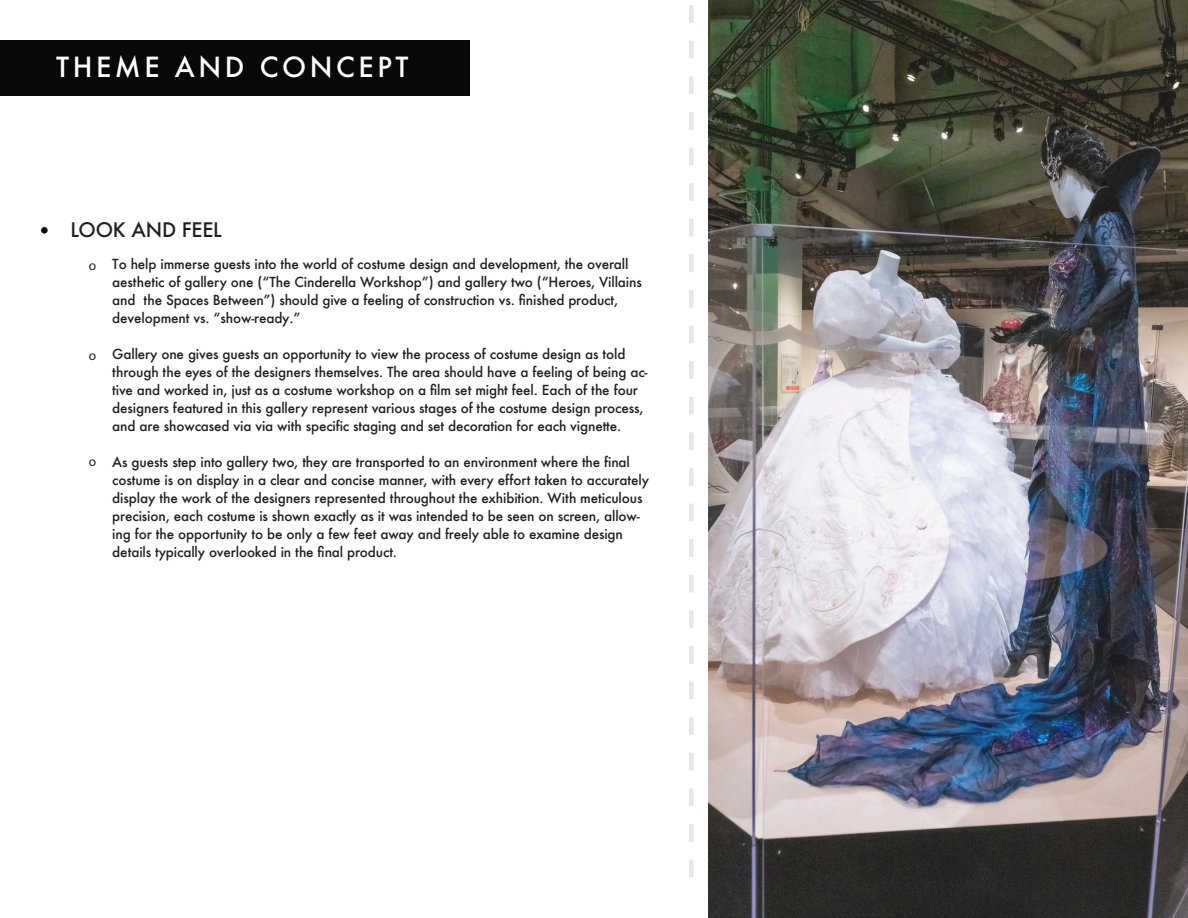
<style>
.page{position:relative;width:1188px;height:918px;background:#fff}
.page>*{position:absolute;margin:0;border:0;box-sizing:border-box;transform-origin:0 0}
.t1{font:500 27px "Futura";letter-spacing:.13em;color:#fff}
.t2{font:500 19.5px "Futura";letter-spacing:-.01em;color:#231f20}
.t3{font:500 13.5px/18px "Futura";letter-spacing:-.01em;color:#231f20}
.t4{font:13.5px "Myriad Pro";color:#231f20}
.s1{font-size:16.5px}
</style>
<div class="page">
<div style="left:0;top:40px;width:470px;height:56px;background:#090809"></div>
<svg style="left:41px;top:227px;width:7px;height:7px"></svg>
<svg style="left:689px;top:5px;width:5px;height:872px"></svg>
<img style="left:708px;top:0;width:480px;height:918px">
<p class="t1" style="left:56px;top:48px;width:354px">THEME AND CONCEPT</p>
<p class="t2" style="left:39px;top:217px;width:185px"><span class="s1">•</span> LOOK AND FEEL</p>
<p class="t3" style="left:112px;top:255px;width:531px">To help immerse guests into the world of costume design and development, the overall aesthetic of gallery one (“The Cinderella Workshop”) and gallery two (“Heroes, Villains and the Spaces Between”) should give a feeling of construction vs. finished product, development vs. “show-ready.”</p>
<p class="t3" style="left:112px;top:345px;width:537px">Gallery one gives guests an opportunity to view the process of costume design as told through the eyes of the designers themselves. The area should have a feeling of being ac&shy;tive and worked in, just as a costume workshop on a film set might feel. Each of the four designers featured in this gallery represent various stages of the costume design process, and are showcased via via with specific staging and set decoration for each vignette.</p>
<p class="t3" style="left:112px;top:453px;width:538px">As guests step into gallery two, they are transported to an environment where the final costume is on display in a clear and concise manner, with every effort taken to accurately display the work of the designers represented throughout the exhibition. With meticulous precision, each costume is shown exactly as it was intended to be seen on screen, allow&shy;ing for the opportunity to be only a few feet away and freely able to examine design details typically overlooked in the final product.</p>
<p class="t4" style="left:89px;top:257px;width:9px">o</p>
<p class="t4" style="left:89px;top:347px;width:9px">o</p>
<p class="t4" style="left:89px;top:454px;width:9px">o</p>
</div>
